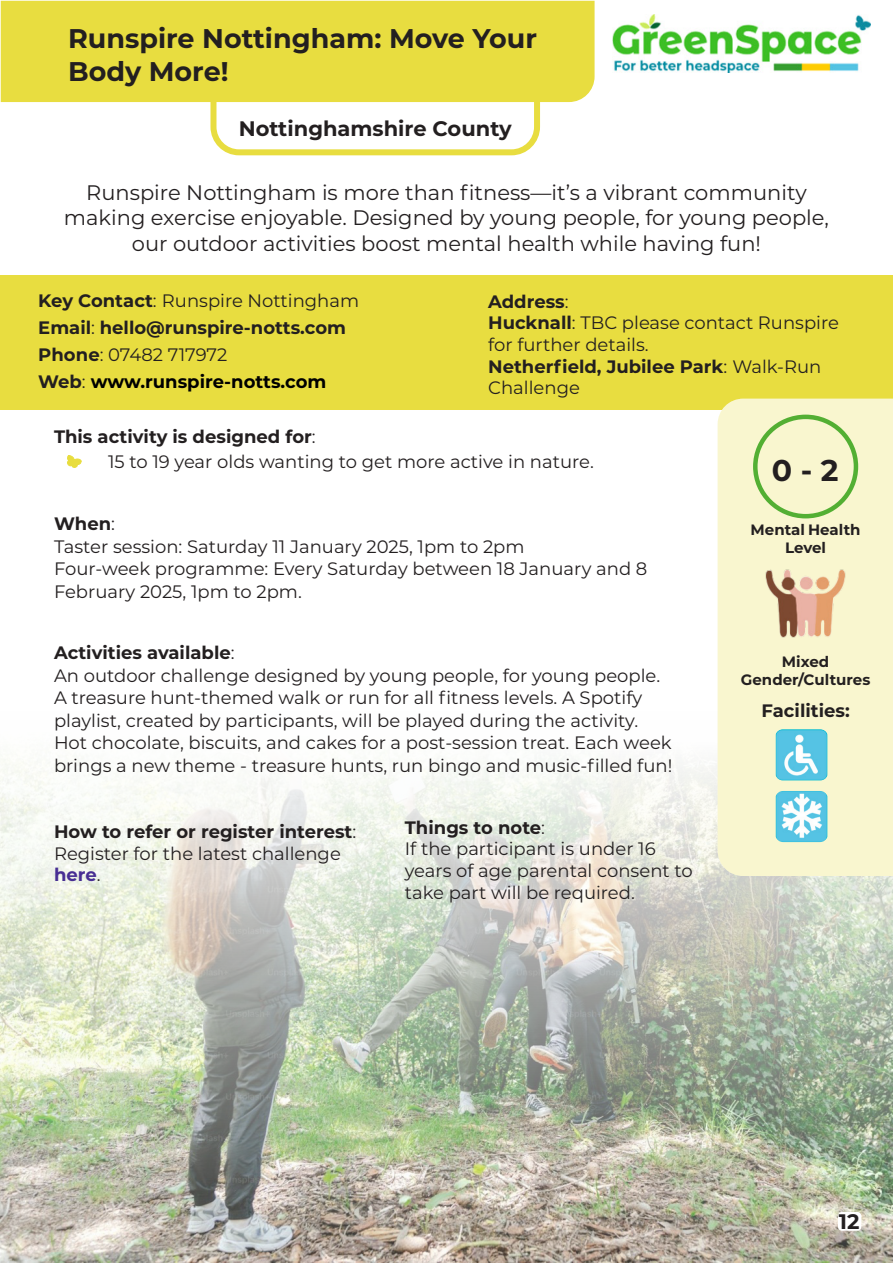
<style>
.page{position:relative;width:893px;height:1263px;background:#fff}
.page>*{position:absolute;margin:0;border:0;box-sizing:border-box;transform-origin:0 0}
.heading{font:700 30px "Montserrat";color:#231f20}
.Provider_title{font:700 27px/32.4px "Montserrat";color:#231f20}
.t1{font:21px/25.2px "Montserrat";color:#231f20;text-align:center}
.heading-2{font:700 21px "Montserrat";color:#231f20}
.t2{font:18px/21.6px "Montserrat";color:#231f20}
.heading-3{font:700 18px/21.6px "Montserrat";color:#231f20}
.t3{font:700 18px "Montserrat";color:#000}
.heading-4{font:700 15px "Montserrat";color:#231f20}
.s1{font-weight:400}
.s2{font-weight:700}
.s3{color:#231f20}
.s4{font-weight:400;color:#231f20}
.s5{font-weight:700;color:#472e93}
</style>
<div class="page">
<img style="left:0;top:711px;width:893px;height:552px">
<div style="left:0;top:275px;width:893px;height:135px;background:#e8dd40"></div>
<img style="left:612px;top:15px;width:259px;height:57px">
<div style="left:718px;top:399px;width:175px;height:477px;background:#f9f6cf"></div>
<img style="left:776px;top:791px;width:51px;height:51px">
<img style="left:776px;top:729px;width:51px;height:51px">
<div style="left:753px;top:415px;width:105px;height:103px;border:4px solid #53af33;border-radius:50%"></div>
<img style="left:764px;top:562px;width:83px;height:83px">
<svg style="left:67px;top:455px;width:14px;height:12px"></svg>
<div style="left:1px;top:1px;width:594px;height:101px;background:#e8dd40"></div>
<div style="left:210px;top:62px;width:330px;height:93px;border:6px solid #e8dd40;border-radius:26px"></div>
<div style="left:838px;top:1212px;width:23px;height:19px;background:#fff;border-radius:4px"></div>
<p class="Provider_title" style="left:68px;top:21px;width:471px">Runspire Nottingham: Move Your<br>Body More!</p>
<p class="heading-2" style="left:239px;top:114px;width:275px">Nottinghamshire County</p>
<p class="t1" style="left:64px;top:179px;width:767px">Runspire Nottingham is more than fitness—it’s a vibrant community making exercise enjoyable. Designed by young people, for young people, our outdoor activities boost mental health while having fun!</p>
<p class="heading-3" style="left:488px;top:290px;width:82px">Address<span class="s1">:</span></p>
<p class="t2" style="left:488px;top:312px;width:352px"><span class="s2">Hucknall</span>: TBC please contact Runspire for further details.</p>
<p class="heading-3" style="left:488px;top:355px;width:335px">Netherfield, Jubilee Park<span class="s1">: Walk-Run<br>Challenge</span></p>
<p class="t2" style="left:38px;top:289px;width:322px"><span class="s2">Key Contact</span>: Runspire Nottingham</p>
<p class="heading-3" style="left:38px;top:316px;width:309px">Email<span class="s1">:</span> hello@runspire-notts.com</p>
<p class="t2" style="left:38px;top:343px;width:191px"><span class="s2">Phone</span>: 07482 717972</p>
<p class="t3" style="left:38px;top:368px;width:290px"><span class="s3">Web</span><span class="s4">:</span> www.runspire-notts.com</p>
<p class="heading-3" style="left:54px;top:425px;width:263px">This activity is designed for<span class="s1">:</span></p>
<p class="t2" style="left:108px;top:450px;width:487px">15 to 19 year olds wanting to get more active in nature.</p>
<p class="heading" style="left:772px;top:449px;width:68px">0 - 2</p>
<p class="heading-3" style="left:54px;top:512px;width:63px">When<span class="s1">:</span></p>
<p class="t2" style="left:54px;top:535px;width:472px">Taster session: Saturday 11 January 2025, 1pm to 2pm</p>
<p class="t2" style="left:54px;top:557px;width:595px;line-height:22.5px">Four-week programme: Every Saturday between 18 January and 8<br>February 2025, 1pm to 2pm.</p>
<p class="heading-3" style="left:54px;top:641px;width:182px">Activities available<span class="s1">:</span></p>
<p class="t2" style="left:54px;top:664px;width:608px">An outdoor challenge designed by young people, for young people.</p>
<p class="t2" style="left:54px;top:686px;width:590px;line-height:22.5px">A treasure hunt-themed walk or run for all fitness levels. A Spotify playlist, created by participants, will be played during the activity.</p>
<p class="t2" style="left:54px;top:731px;width:620px;line-height:22.5px">Hot chocolate, biscuits, and cakes for a post-session treat. Each week brings a new theme - treasure hunts, run bingo and music-filled fun!</p>
<p class="heading-3" style="left:54px;top:820px;width:304px">How to refer or register interest<span class="s1">:</span></p>
<p class="t2" style="left:54px;top:842px;width:288px">Register for the latest challenge <span class="s5">here</span>.</p>
<p class="heading-3" style="left:405px;top:816px;width:142px">Things to note<span class="s1">:</span></p>
<p class="t2" style="left:405px;top:837px;width:289px">If the participant is under 16 years of age parental consent to take part will be required.</p>
<p class="heading-4" style="left:751px;top:519px;width:112px">Mental Health</p>
<p class="heading-4" style="left:785px;top:537px;width:43px">Level</p>
<p class="heading-4" style="left:782px;top:650px;width:49px">Mixed</p>
<p class="heading-4" style="left:741px;top:668px;width:131px">Gender/Cultures</p>
<p class="heading-3" style="left:761px;top:698px;width:90px">Facilities:</p>
<p class="heading-2" style="left:839px;top:1207px;width:22px">12</p>
</div>
